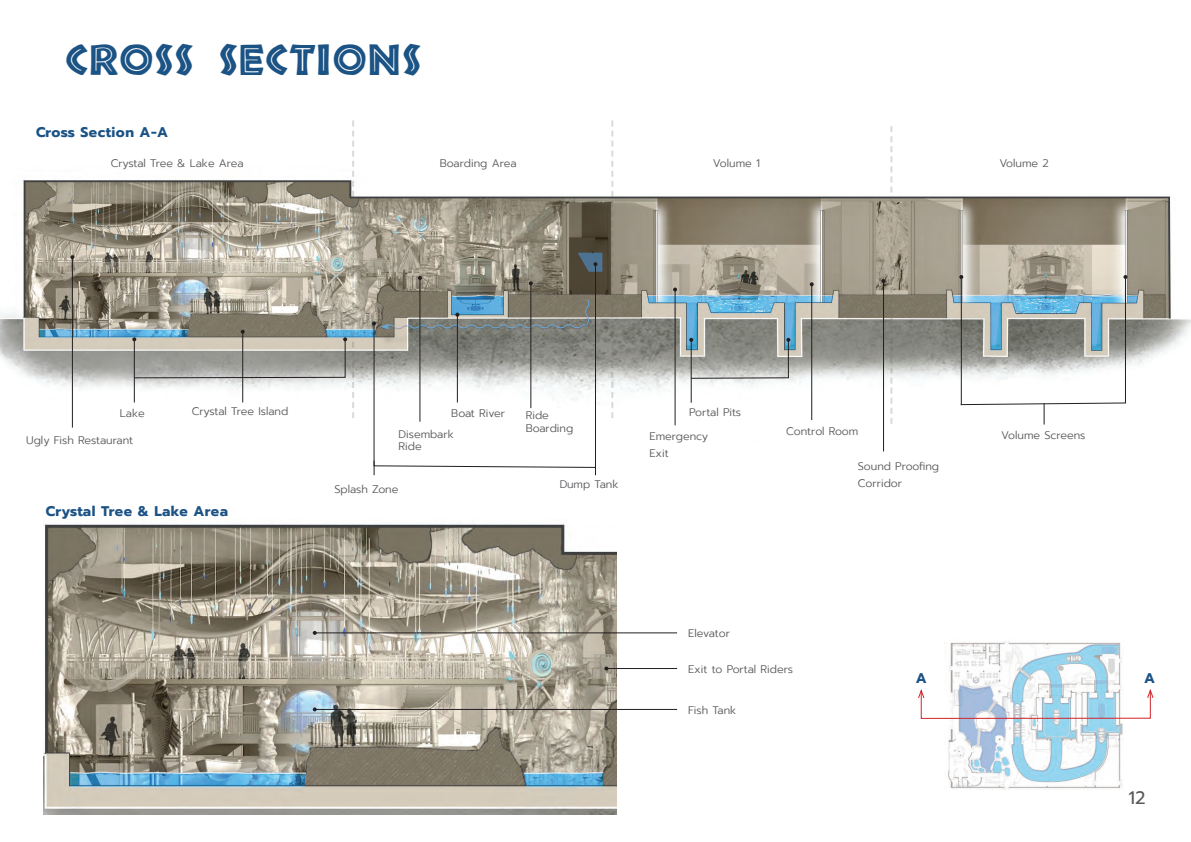
<style>
.page{position:relative;width:1191px;height:842px;background:#fff}
.page>*{position:absolute;margin:0;border:0;box-sizing:border-box;transform-origin:0 0}
.t1{font:40px "Tribeca";letter-spacing:.02em;color:#1c5385}
.t2{font:18px "Prompt";color:#57585a}
.t3{font:700 14px "Prompt";letter-spacing:.03em;color:#1c5385}
.t4{font:300 11px/12px "Prompt";color:#57585a}
</style>
<div class="page">
<img style="left:0;top:121px;width:1191px;height:321px">
<img style="left:44px;top:523px;width:572px;height:291px">
<svg style="left:948px;top:641px;width:176px;height:149px"></svg>
<div style="left:920px;top:690px;width:230px;height:29px;border:1px solid #d1232a"></div>
<svg style="left:918px;top:689px;width:7px;height:10px"></svg>
<svg style="left:1146px;top:689px;width:8px;height:10px"></svg>
<svg style="left:611px;top:120px;width:2px;height:298px"></svg>
<hr style="left:606px;top:668px;width:71px;height:1px;background:#231f20">
<svg style="left:604px;top:666px;width:4px;height:4px"></svg>
<hr style="left:315px;top:709px;width:362px;height:1px;background:#231f20">
<svg style="left:313px;top:707px;width:4px;height:4px"></svg>
<hr style="left:315px;top:632px;width:362px;height:1px;background:#231f20">
<svg style="left:313px;top:631px;width:4px;height:4px"></svg>
<hr style="left:530px;top:283px;width:1px;height:125px;background:#231f20">
<svg style="left:529px;top:281px;width:4px;height:4px"></svg>
<hr style="left:595px;top:264px;width:1px;height:204px;background:#231f20">
<svg style="left:577px;top:253px;width:25px;height:19px"></svg>
<hr style="left:419px;top:278px;width:1px;height:144px;background:#231f20">
<svg style="left:418px;top:276px;width:4px;height:4px"></svg>
<hr style="left:72px;top:257px;width:1px;height:171px;background:#231f20">
<svg style="left:70px;top:255px;width:4px;height:4px"></svg>
<hr style="left:690px;top:340px;width:1px;height:63px;background:#231f20">
<hr style="left:811px;top:284px;width:1px;height:136px;background:#231f20">
<svg style="left:809px;top:282px;width:4px;height:4px"></svg>
<hr style="left:883px;top:281px;width:1px;height:170px;background:#231f20">
<svg style="left:881px;top:126px;width:11px;height:298px"></svg>
<hr style="left:674px;top:290px;width:1px;height:135px;background:#231f20">
<svg style="left:673px;top:288px;width:4px;height:4px"></svg>
<svg style="left:132px;top:120px;width:222px;height:298px"></svg>
<svg style="left:689px;top:338px;width:101px;height:41px;background:#9ea19c"></svg>
<svg style="left:959px;top:275px;width:168px;height:149px"></svg>
<svg style="left:372px;top:299px;width:224px;height:176px"></svg>
<h1 class="t1" style="left:65px;top:30px;width:358px">CROSS SECTIONS</h1>
<p class="t3" style="left:36px;top:121px;width:134px">Cross Section A-A</p>
<p class="t4" style="left:111px;top:158px;width:134px">Crystal Tree &amp; Lake Area</p>
<p class="t4" style="left:440px;top:158px;width:78px">Boarding Area</p>
<p class="t4" style="left:713px;top:158px;width:48px">Volume 1</p>
<p class="t4" style="left:999px;top:158px;width:51px">Volume 2</p>
<p class="t4" style="left:120px;top:407px;width:26px">Lake</p>
<p class="t4" style="left:192px;top:406px;width:98px">Crystal Tree Island</p>
<p class="t4" style="left:26px;top:434px;width:109px">Ugly Fish Restaurant</p>
<p class="t3" style="left:46px;top:501px;width:184px">Crystal Tree &amp; Lake Area</p>
<p class="t4" style="left:689px;top:407px;width:53px">Portal Pits</p>
<p class="t4" style="left:451px;top:407px;width:55px">Boat River</p>
<p class="t4" style="left:526px;top:410px;width:49px">Ride<br>Boarding</p>
<p class="t4" style="left:398px;top:428px;width:57px">Disembark<br>Ride</p>
<p class="t4" style="left:786px;top:425px;width:74px">Control Room</p>
<p class="t4" style="left:649px;top:428px;width:60px;line-height:17px">Emergency<br>Exit</p>
<p class="t4" style="left:334px;top:483px;width:66px">Splash Zone</p>
<p class="t4" style="left:559px;top:478px;width:60px">Dump Tank</p>
<p class="t4" style="left:688px;top:627px;width:43px">Elevator</p>
<p class="t4" style="left:858px;top:457px;width:83px;line-height:17px">Sound Proofing<br>Corridor</p>
<p class="t4" style="left:1001px;top:430px;width:86px">Volume Screens</p>
<p class="t4" style="left:688px;top:663px;width:106px">Exit to Portal Riders</p>
<p class="t4" style="left:688px;top:704px;width:50px">Fish Tank</p>
<p class="t3" style="left:916px;top:668px;width:12px">A</p>
<p class="t3" style="left:1144px;top:668px;width:12px">A</p>
<h2 class="t2" style="left:1128px;top:785px;width:18px">12</h2>
</div>
